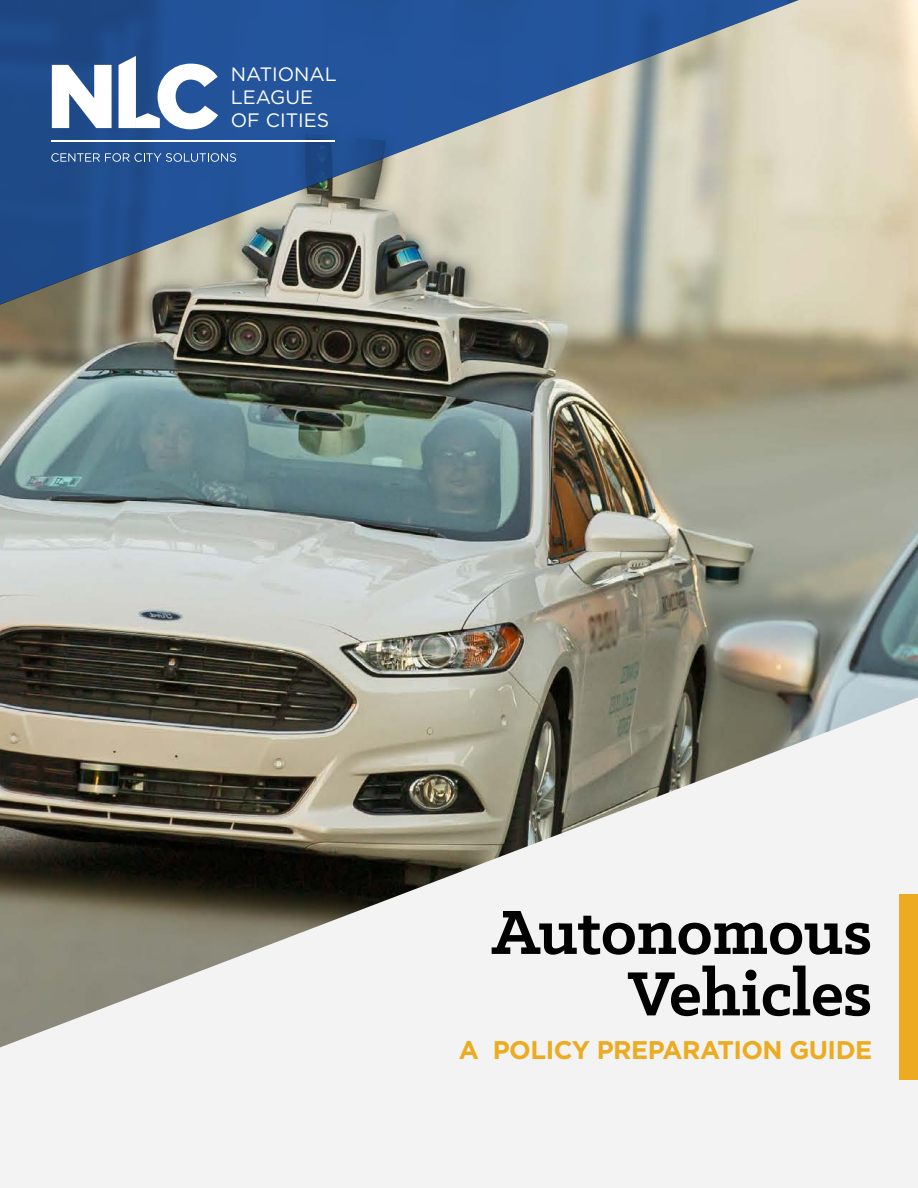
<style>
.page{position:relative;width:918px;height:1188px;background:#fff}
.page>*{position:absolute;margin:0;border:0;box-sizing:border-box;transform-origin:0 0}
.t1{font:700 70.5px/61.5px "Klinic Slab";letter-spacing:-.01em;color:#000;text-align:right}
.t2{font:700 25.5px "Gotham";letter-spacing:-.02em;color:#ecab20}
.t3{font:19.35px/23.2px "Gotham";color:#fff}
</style>
<div class="page">
<img style="left:0;top:0;width:918px;height:343px">
<img style="left:0;top:343px;width:918px;height:845px">
<div style="left:899px;top:895px;width:19px;height:185px;background:#ecab20"></div>
<svg style="left:788px;top:0;width:36px;height:315px;background:#e0d9c4"></svg>
<svg style="left:0;top:0;width:788px;height:328px;background:#75889c"></svg>
<svg style="left:51px;top:153px;width:185px;height:9px;background:#5477ab"></svg>
<svg style="left:52px;top:65px;width:60px;height:63px"></svg>
<svg style="left:119px;top:56px;width:99px;height:73px"></svg>
<hr style="left:51px;top:140px;width:284px;height:2px;background:#fff">
<p class="t3" style="left:231px;top:62px;width:107px">NATIONAL<br>LEAGUE<br>OF CITIES</p>
<h1 class="t1" style="left:492px;top:900px;width:382px">Autonomous<br>Vehicles</h1>
<p class="t2" style="left:459px;top:1033px;width:415px">A POLICY PREPARATION GUIDE</p>
</div>
